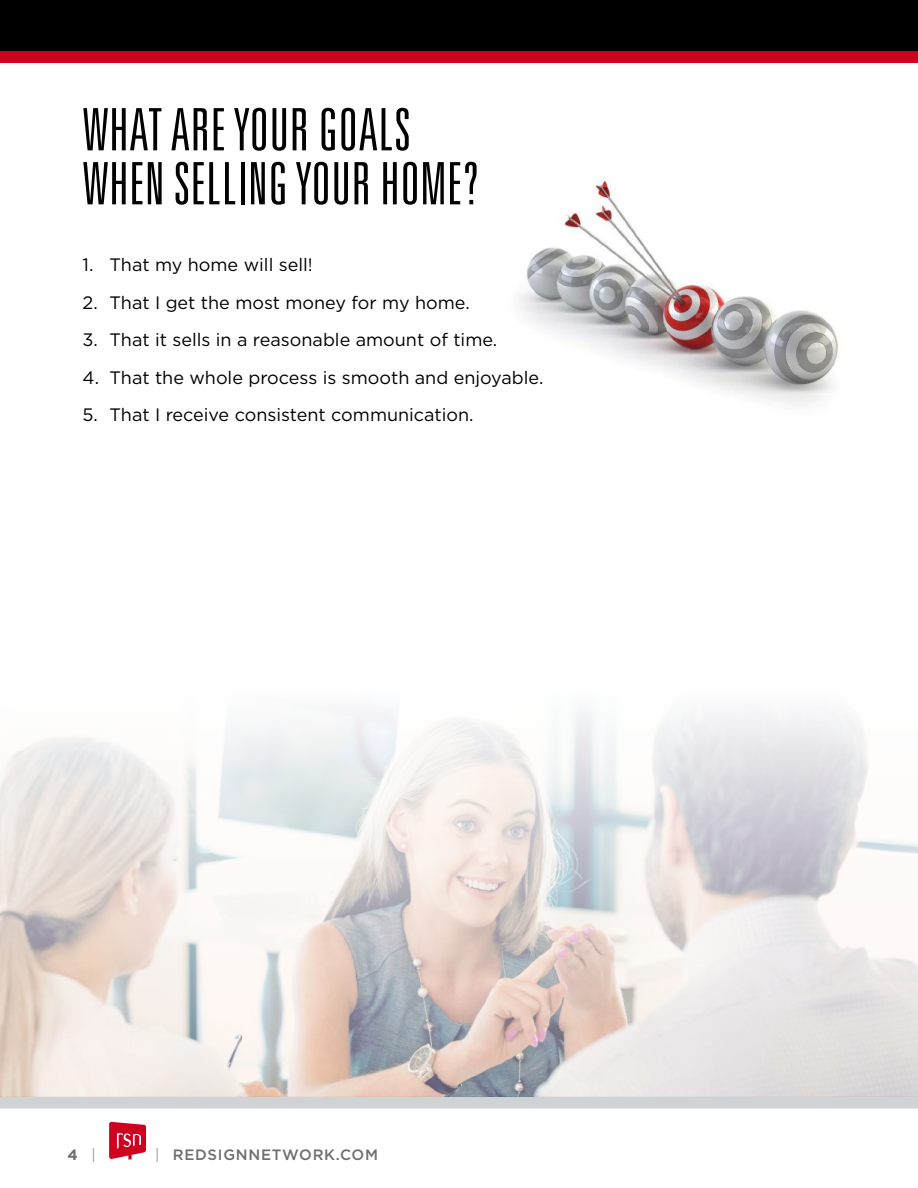
<style>
.page{position:relative;width:918px;height:1188px;background:#fff}
.page>*{position:absolute;margin:0;border:0;box-sizing:border-box;transform-origin:0 0}
.t1{font:300 ultra-condensed 58.5px/54px "Univers LT Std";letter-spacing:.01em;color:#000}
.t2{font:18px "Gotham";color:#000}
.t3{font:500 15px "Gotham";letter-spacing:.05em;color:#6d6e71}
.t4{font:700 15px "Gotham";color:#6d6e71}
.s1{font-weight:300}
</style>
<div class="page">
<div style="left:0;top:0;width:918px;height:54px;background:#000"></div>
<div style="left:0;top:51px;width:918px;height:12px;background:#ce011f"></div>
<div style="left:0;top:1096px;width:918px;height:12px;background:#cfd3d5"></div>
<svg style="left:109px;top:1122px;width:37px;height:38px"></svg>
<img style="left:0;top:713px;width:918px;height:383px">
<img style="left:519px;top:180px;width:320px;height:224px">
<h1 class="t1" style="left:83px;top:102px;width:398px">WHAT ARE YOUR GOALS<br>WHEN SELLING YOUR HOME?</h1>
<p class="t2" style="left:83px;top:254px;width:232px">1. That my home will sell!</p>
<p class="t2" style="left:83px;top:291px;width:389px">2. That I get the most money for my home.</p>
<p class="t2" style="left:83px;top:329px;width:416px">3. That it sells in a reasonable amount of time.</p>
<p class="t2" style="left:83px;top:366px;width:462px">4. That the whole process is smooth and enjoyable.</p>
<p class="t2" style="left:83px;top:404px;width:393px">5. That I receive consistent communication.</p>
<p class="t4" style="left:68px;top:1144px;width:30px">4 <span class="s1">|</span></p>
<p class="t3" style="left:155px;top:1144px;width:225px"><span class="s1">|</span> REDSIGNNETWORK.COM</p>
</div>
